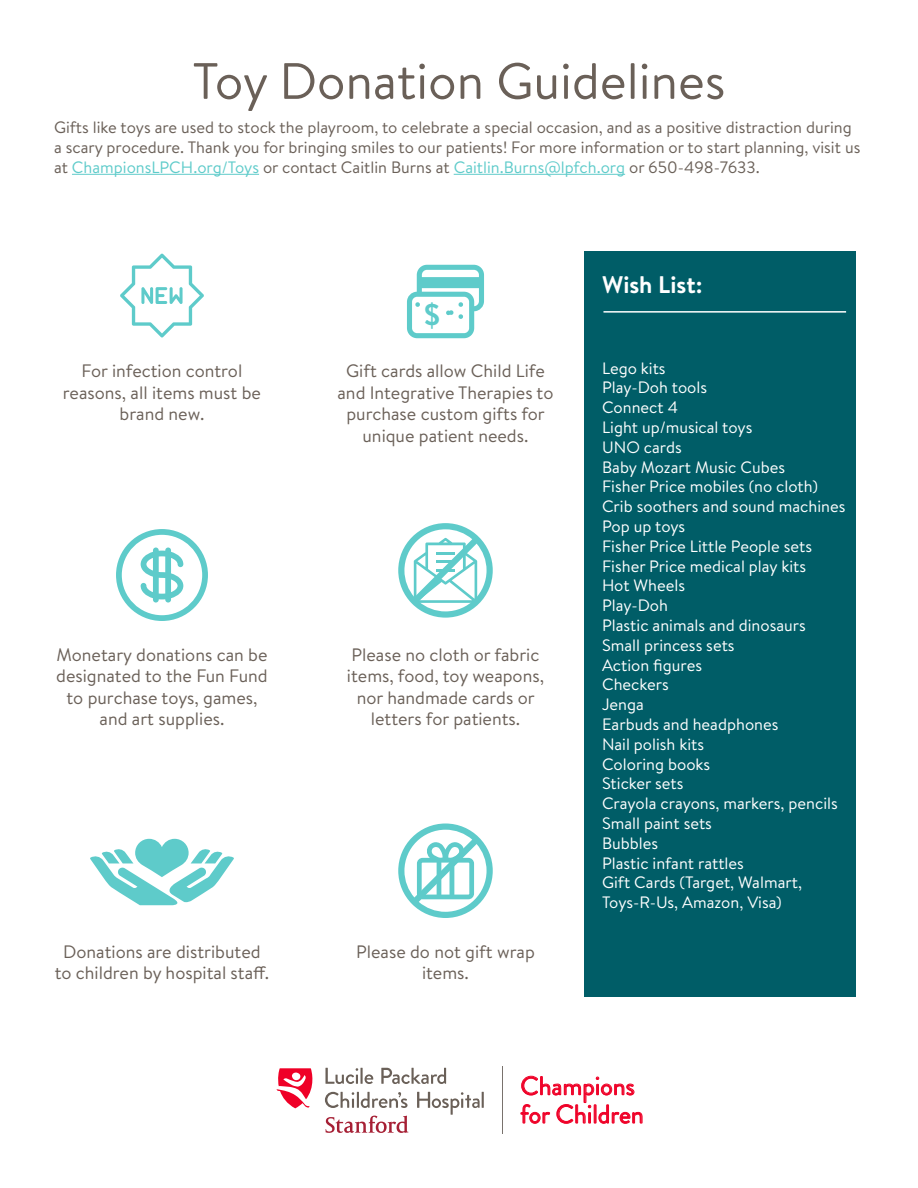
<style>
.page{position:relative;width:918px;height:1188px;background:#fff}
.page>*{position:absolute;margin:0;border:0;box-sizing:border-box;transform-origin:0 0}
.t1{font:51px "Brandon Text";color:#6a6058}
.t2{font:700 30px "Brandon Text";color:#5ecbca}
.t3{font:25.95px/28.3px "Brandon Grotesque";color:#ef0027}
.t4{font:700 24px "Brandon Text";color:#fff}
.t5{font:18px/21.6px "Brandon Text";color:#6a6058;text-align:center}
.t6{font:16.5px "Brandon Text";color:#fff}
.t7{font:16.5px/19.8px "Brandon Text";color:#6a6058}
.s1{color:#5ecbca}
</style>
<div class="page">
<hr style="left:502px;top:1066px;width:1px;height:68px;background:#79726d">
<svg style="left:276px;top:1068px;width:37px;height:40px"></svg>
<svg style="left:325px;top:1092px;width:83px;height:16px"></svg>
<svg style="left:325px;top:1068px;width:48px;height:16px"></svg>
<svg style="left:381px;top:1068px;width:65px;height:16px"></svg>
<svg style="left:417px;top:1092px;width:67px;height:23px"></svg>
<svg style="left:326px;top:1116px;width:82px;height:17px"></svg>
<svg style="left:521px;top:1076px;width:121px;height:48px"></svg>
<hr style="left:72px;top:174px;width:187px;height:1px;background:#5ecbca">
<hr style="left:454px;top:174px;width:171px;height:1px;background:#5ecbca">
<div style="left:584px;top:251px;width:272px;height:746px;background:#005d67"></div>
<svg style="left:120px;top:254px;width:84px;height:84px"></svg>
<svg style="left:116px;top:529px;width:92px;height:92px"></svg>
<svg style="left:398px;top:523px;width:95px;height:95px"></svg>
<svg style="left:398px;top:824px;width:95px;height:94px"></svg>
<svg style="left:407px;top:265px;width:77px;height:73px"></svg>
<svg style="left:90px;top:839px;width:144px;height:66px"></svg>
<hr style="left:603px;top:311px;width:243px;height:2px;background:#fff">
<p class="t1" style="left:193px;top:46px;width:534px">Toy Donation Guidelines</p>
<p class="t7" style="left:54px;top:117px;width:808px">Gifts like toys are used to stock the playroom, to celebrate a special occasion, and as a positive distraction during a scary procedure. Thank you for bringing smiles to our patients! For more information or to start planning, visit us at <span class="s1">ChampionsLPCH.org/Toys</span> or contact Caitlin Burns at <span class="s1">Caitlin.Burns@lpfch.org</span> or 650-498-7633.</p>
<p class="t5" style="left:63px;top:359px;width:200px">For infection control reasons, all items must be brand new.</p>
<p class="t5" style="left:56px;top:643px;width:213px">Monetary donations can be designated to the Fun Fund to purchase toys, games, and art supplies.</p>
<p class="t5" style="left:55px;top:940px;width:216px">Donations are distributed to children by hospital staff.</p>
<p class="t2" style="left:423px;top:294px;width:19px">$</p>
<p class="t5" style="left:338px;top:359px;width:218px">Gift cards allow Child Life and Integrative Therapies to purchase custom gifts for unique patient needs.</p>
<p class="t5" style="left:347px;top:643px;width:199px">Please no cloth or fabric items, food, toy weapons, nor handmade cards or letters for patients.</p>
<p class="t5" style="left:356px;top:940px;width:180px">Please do not gift wrap items.</p>
<p class="t4" style="left:602px;top:268px;width:102px">Wish List:</p>
<p class="t6" style="left:602px;top:357px;width:65px">Lego kits</p>
<p class="t6" style="left:602px;top:376px;width:107px">Play-Doh tools</p>
<p class="t6" style="left:602px;top:396px;width:78px">Connect 4</p>
<p class="t6" style="left:602px;top:416px;width:152px">Light up/musical toys</p>
<p class="t6" style="left:602px;top:436px;width:81px">UNO cards</p>
<p class="t6" style="left:602px;top:456px;width:184px">Baby Mozart Music Cubes</p>
<p class="t6" style="left:602px;top:475px;width:218px">Fisher Price mobiles (no cloth)</p>
<p class="t6" style="left:602px;top:495px;width:245px">Crib soothers and sound machines</p>
<p class="t6" style="left:602px;top:515px;width:85px">Pop up toys</p>
<p class="t6" style="left:602px;top:535px;width:212px">Fisher Price Little People sets</p>
<p class="t6" style="left:602px;top:555px;width:206px">Fisher Price medical play kits</p>
<p class="t6" style="left:602px;top:574px;width:85px">Hot Wheels</p>
<p class="t6" style="left:602px;top:594px;width:67px">Play-Doh</p>
<p class="t6" style="left:602px;top:614px;width:205px">Plastic animals and dinosaurs</p>
<p class="t6" style="left:602px;top:634px;width:134px">Small princess sets</p>
<p class="t6" style="left:602px;top:654px;width:101px">Action figures</p>
<p class="t6" style="left:602px;top:673px;width:68px">Checkers</p>
<p class="t6" style="left:602px;top:693px;width:43px">Jenga</p>
<p class="t6" style="left:602px;top:713px;width:178px">Earbuds and headphones</p>
<p class="t6" style="left:602px;top:733px;width:104px">Nail polish kits</p>
<p class="t6" style="left:602px;top:753px;width:110px">Coloring books</p>
<p class="t6" style="left:602px;top:772px;width:83px">Sticker sets</p>
<p class="t6" style="left:602px;top:792px;width:237px">Crayola crayons, markers, pencils</p>
<p class="t6" style="left:602px;top:812px;width:111px">Small paint sets</p>
<p class="t6" style="left:602px;top:832px;width:58px">Bubbles</p>
<p class="t6" style="left:602px;top:852px;width:143px">Plastic infant rattles</p>
<p class="t6" style="left:602px;top:871px;width:201px">Gift Cards (Target, Walmart,</p>
<p class="t6" style="left:602px;top:891px;width:181px">Toys-R-Us, Amazon, Visa)</p>
<h3 class="t3" style="left:520px;top:1072px;width:125px">Champions for Children</h3>
</div>
